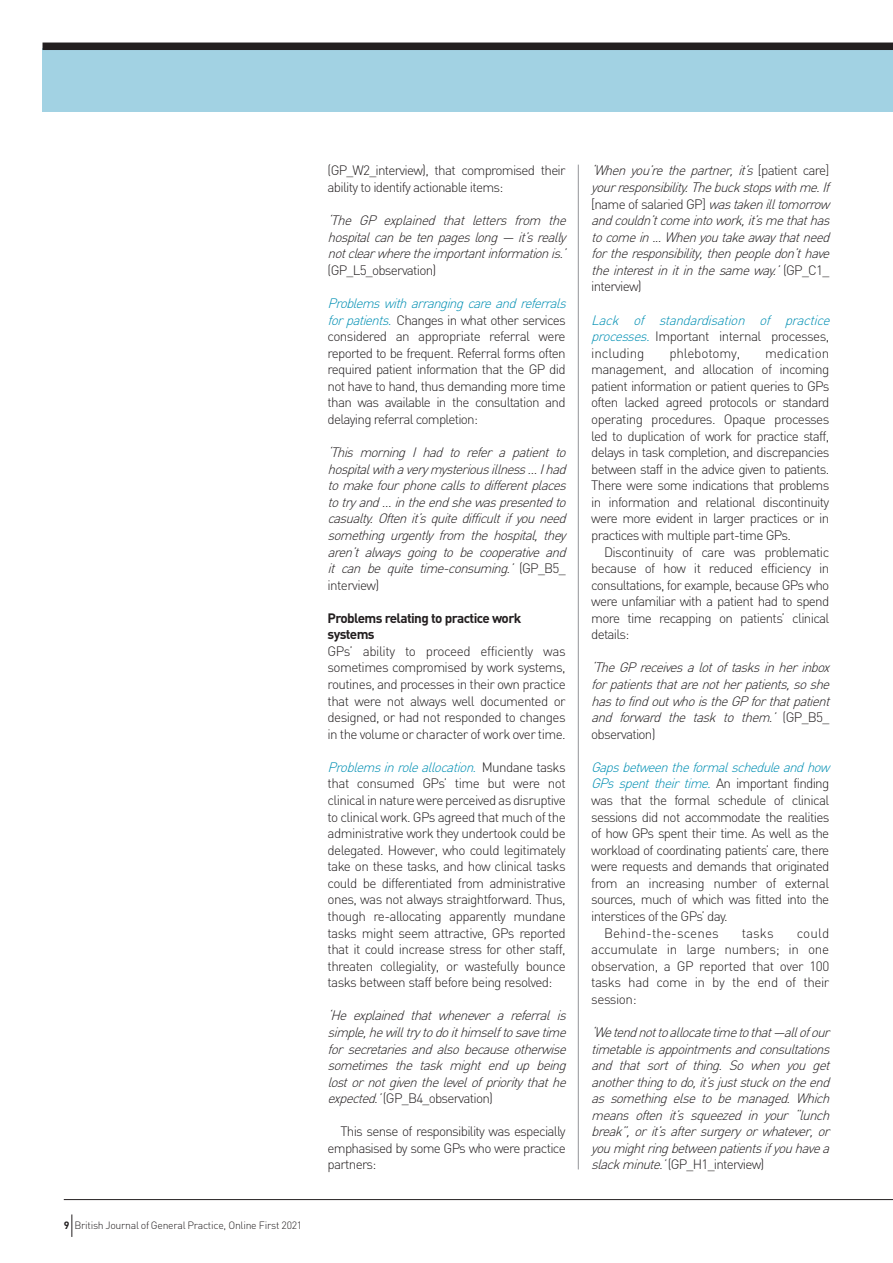
<style>
.page{position:relative;width:893px;height:1263px;background:#fff}
.page>*{position:absolute;margin:0;border:0;box-sizing:border-box;transform-origin:0 0}
.t1{font:300 13.5px/16.5px "DIN";letter-spacing:-.055em;color:#231f20;text-align:justify}
.t2{font:italic 300 13.5px/16.5px "DIN";color:#231f20;text-align:justify}
.t3{font:italic 300 13.5px/16.5px "DIN";color:#008fb3}
.t4{font:700 13.5px/16.5px "DIN";letter-spacing:-.045em;color:#231f20}
.t5{font:300 13.5px "DIN";letter-spacing:.005em;color:#231f20}
.t6{font:300 13.5px "DIN";letter-spacing:-.01em;color:#231f20}
.t7{font:300 10.5px "DIN";letter-spacing:-.025em;color:#231f20}
.s1{font-weight:700}
.s2{font-style:italic;color:#008fb3}
.s3{font-style:normal}
.s4{font-style:normal;color:#231f20}
</style>
<div class="page">
<div style="left:43px;top:48px;width:850px;height:64px;background:#a2d2e3"></div>
<div style="left:43px;top:43px;width:850px;height:7px;background:#231f20"></div>
<hr style="left:64px;top:1199px;width:829px;height:1px;background:#231f20">
<svg style="left:71px;top:1214px;width:1px;height:23px"></svg>
<hr style="left:578px;top:165px;width:1px;height:1004px;background:#939598">
<p class="t7" style="left:64px;top:1219px;width:240px"><span class="s1">9</span> British Journal of General Practice, Online First 2021</p>
<p class="t1" style="left:328px;top:162px;width:240px">(GP_W2_interview), that compromised their ability to identify actionable items:</p>
<p class="t2" style="left:328px;top:212px;width:244px">‘The GP explained that letters from the hospitalcanbetenpageslong— it’sreally notclearwheretheimportantinformationis.’</p>
<p class="t1" style="left:328px;top:262px;width:110px">(GP_L5_observation)</p>
<p class="t1" style="left:328px;top:295px;width:244px;text-align:left"><span class="s2">Problemswitharrangingcareandreferrals forpatients.</span> Changes in what other services considered an appropriate referral were reported to be frequent. Referral forms often required patient information that the GP did not have to hand, thus demanding more time than was available in the consultation and delaying referral completion:</p>
<p class="t2" style="left:328px;top:444px;width:244px;text-align:left">‘This morning I had to refer a patient to hospitalwithaverymysteriousillness…Ihad tomakefourphonecallstodifferentplaces totryand…intheendshewaspresentedto casualty.Oftenit’squitedifficultifyouneed something urgently from the hospital, they aren’t always going to be cooperative and it can be quite time-consuming.’ <span class="s3">( G P_ B 5_ interview)</span></p>
<p class="t4" style="left:328px;top:609px;width:195px">Problems relating to practice work systems</p>
<p class="t1" style="left:328px;top:643px;width:240px">GPs’ ability to proceed efficiently was sometimes compromised by work systems, routines, and processes in their own practice that were not always well documented or designed, or had not responded to changes in the volume or character of work over time.</p>
<p class="t1" style="left:328px;top:759px;width:240px"><span class="s2">Problemsinroleallocation.</span> M u n d a n e t a s k s that consumed GPs’ time but were not clinical in nature were perceived as disruptive to clinical work. GPs agreed that much of the administrative work they undertook could be delegated. However, who could legitimately take on these tasks, and how clinical tasks could be differentiated from administrative ones, was not always straightforward. Thus, though re-allocating apparently mundane tasks might seem attractive, GPs reported that it could increase stress for other staff, threaten collegiality, or wastefully bounce tasks between staff before being resolved:</p>
<p class="t2" style="left:328px;top:1007px;width:244px">‘He explained that whenever a referral is simple,hewilltrytodoithimselftosavetime forsecretariesandalsobecauseotherwise sometimes the task might end up being lostornotgiventhelevelofprioritythathe expected.’<span class="s3">(GP_B4_observation)</span></p>
<p class="t1" style="left:328px;top:1123px;width:240px;text-indent:13px">This sense of responsibility was especially emphasised by some GPs who were practice partners:</p>
<p class="t2" style="left:591px;top:162px;width:244px;text-align:left">‘Whenyou’rethepartner,it’s<span class="s3">[ p a t i e n t c a re ] </span>yourresponsibility.Thebuckstopswithme.If <span class="s3">[ n a m e o f s a la r i e d G P ]</span> wastakenilltomorrow andcouldn’tcomeintowork,it’smethathas tocomein...Whenyoutakeawaythatneed fortheresponsibility,thenpeopledon’thave theinterestinitinthesameway.’<span class="s3">( G P _ C 1 _ interview)</span></p>
<p class="t3" style="left:591px;top:311px;width:244px">Lack of standardisation of practice processes. <span class="s4">Important internal processes, including</span></p>
<p class="t1" style="left:591px;top:344px;width:240px;text-indent:174px">medication management, and allocation of incoming patient information or patient queries to GPs often lacked agreed protocols or standard operating procedures. Opaque processes led to duplication of work for practice staff, delays in task completion, and discrepancies between staff in the advice given to patients.<br>There were some indications that problems in information and relational discontinuity were more evident in larger practices or in practices with multiple part-time GPs.</p>
<p class="t1" style="left:591px;top:543px;width:240px;text-indent:13px">Discontinuity of care was problematic because of how it reduced efficiency in consultations, for example, because GPs who were unfamiliar with a patient had to spend more time recapping on patients’ clinical details:</p>
<p class="t2" style="left:591px;top:659px;width:244px;text-align:left">‘TheGPreceivesalotoftasksinherinbox forpatientsthatarenotherpatients,soshe hastofindoutwhoistheGPforthatpatient and forward the task to them.’ <span class="s3">( G P_ B 5 _ observation)</span></p>
<p class="t3" style="left:591px;top:759px;width:244px">Gapsbetweentheformalscheduleandhow</p>
<p class="t3" style="left:591px;top:775px;width:240px">GPsspenttheirtime. <span class="s4">An important finding</span></p>
<p class="t1" style="left:591px;top:792px;width:240px">was that the formal schedule of clinical</p>
<p class="t1" style="left:591px;top:808px;width:240px">sessions did not accommodate the realities</p>
<p class="t1" style="left:591px;top:825px;width:240px">of how GPs spent their time. As well as the</p>
<p class="t1" style="left:591px;top:841px;width:240px">workload of coordinating patients’ care, there</p>
<p class="t1" style="left:591px;top:858px;width:240px">were requests and demands that originated</p>
<p class="t1" style="left:591px;top:875px;width:239px">from an increasing number of external</p>
<p class="t1" style="left:591px;top:891px;width:240px">sources, much of which was fitted into the</p>
<p class="t1" style="left:591px;top:908px;width:138px">interstices of the GPs’ day.</p>
<p class="t5" style="left:604px;top:924px;width:116px">Behind-the-scenes</p>
<p class="t1" style="left:742px;top:924px;width:34px">tasks</p>
<p class="t6" style="left:669px;top:345px;width:72px">phlebotomy,</p>
<p class="t1" style="left:591px;top:924px;width:240px;text-indent:206px">could accumulate in large numbers; in one observation, a GP reported that over 100 tasks had come in by the end of their session:</p>
<p class="t2" style="left:591px;top:1024px;width:244px">‘Wetendnottoallocatetimetothat—allofour timetableisappointmentsandconsultations and that sort of thing. So when you get anotherthingtodo,it’sjuststuckontheend as something else to be managed. Which means often it’s squeezed in your “lunch break”,orit’saftersurgeryorwhatever,or youmightringbetweenpatientsifyouhavea slackminute.’<span class="s3">(GP_H1_interview)</span></p>
</div>
